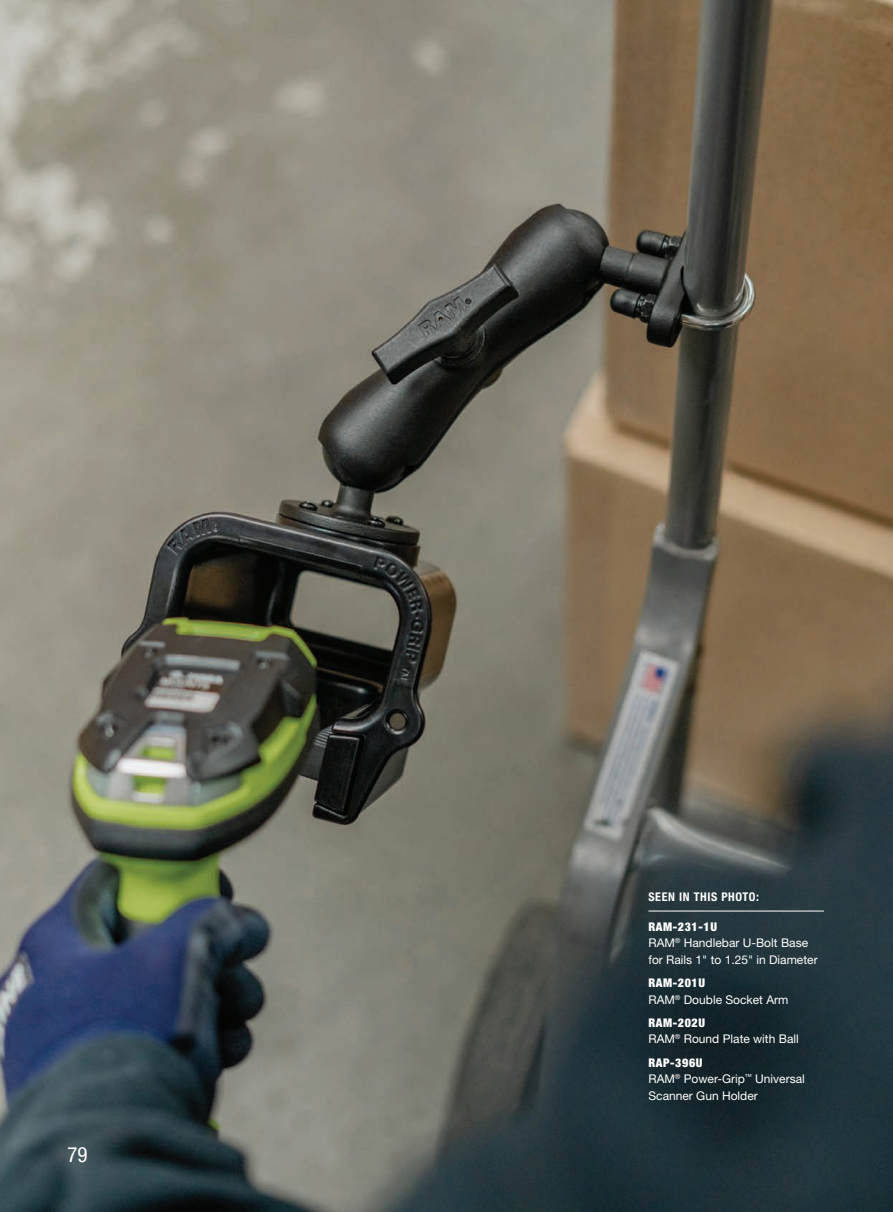
<style>
.page{position:relative;width:893px;height:1212px;background:#fff}
.page>*{position:absolute;margin:0;border:0;box-sizing:border-box;transform-origin:0 0}
.Page___Left{font:condensed 21px "Helvetica Neue LT Std";color:#fff}
.Picture_Captions_45{font:12px/16.5px "Helvetica Neue LT Std";color:#fff}
.Picture_Caption_WHIT{font:900 condensed 12px "Helvetica Neue LT Std";letter-spacing:.05em;color:#fff}
.SEEN_IN_THIS_PHOTO_W{font:700 condensed 12px "Helvetica Neue LT Std";letter-spacing:.05em;color:#fff}
</style>
<div class="page">
<img style="left:0;top:0;width:893px;height:1212px">
<hr style="left:648px;top:911px;width:176px;height:1px;background:#fff">
<p class="Page___Left" style="left:68px;top:1142px;width:22px">79</p>
<p class="SEEN_IN_THIS_PHOTO_W" style="left:648px;top:889px;width:112px">SEEN IN THIS PHOTO:</p>
<p class="Picture_Caption_WHIT" style="left:648px;top:919px;width:70px">RAM-231-1U</p>
<p class="Picture_Captions_45" style="left:648px;top:935px;width:171px">RAM<sup>®</sup> Handlebar U-Bolt Base for Rails 1" to 1.25" in Diameter</p>
<p class="Picture_Caption_WHIT" style="left:648px;top:975px;width:58px">RAM-201U</p>
<p class="Picture_Captions_45" style="left:648px;top:991px;width:141px">RAM<sup>®</sup> Double Socket Arm</p>
<p class="Picture_Caption_WHIT" style="left:648px;top:1015px;width:58px">RAM-202U</p>
<p class="Picture_Captions_45" style="left:648px;top:1031px;width:152px">RAM<sup>®</sup> Round Plate with Ball</p>
<p class="Picture_Caption_WHIT" style="left:648px;top:1055px;width:56px">RAP-396U</p>
<p class="Picture_Captions_45" style="left:648px;top:1070px;width:158px">RAM<sup>®</sup> Power-Grip<sup>™</sup> Universal<br>Scanner Gun Holder</p>
</div>
